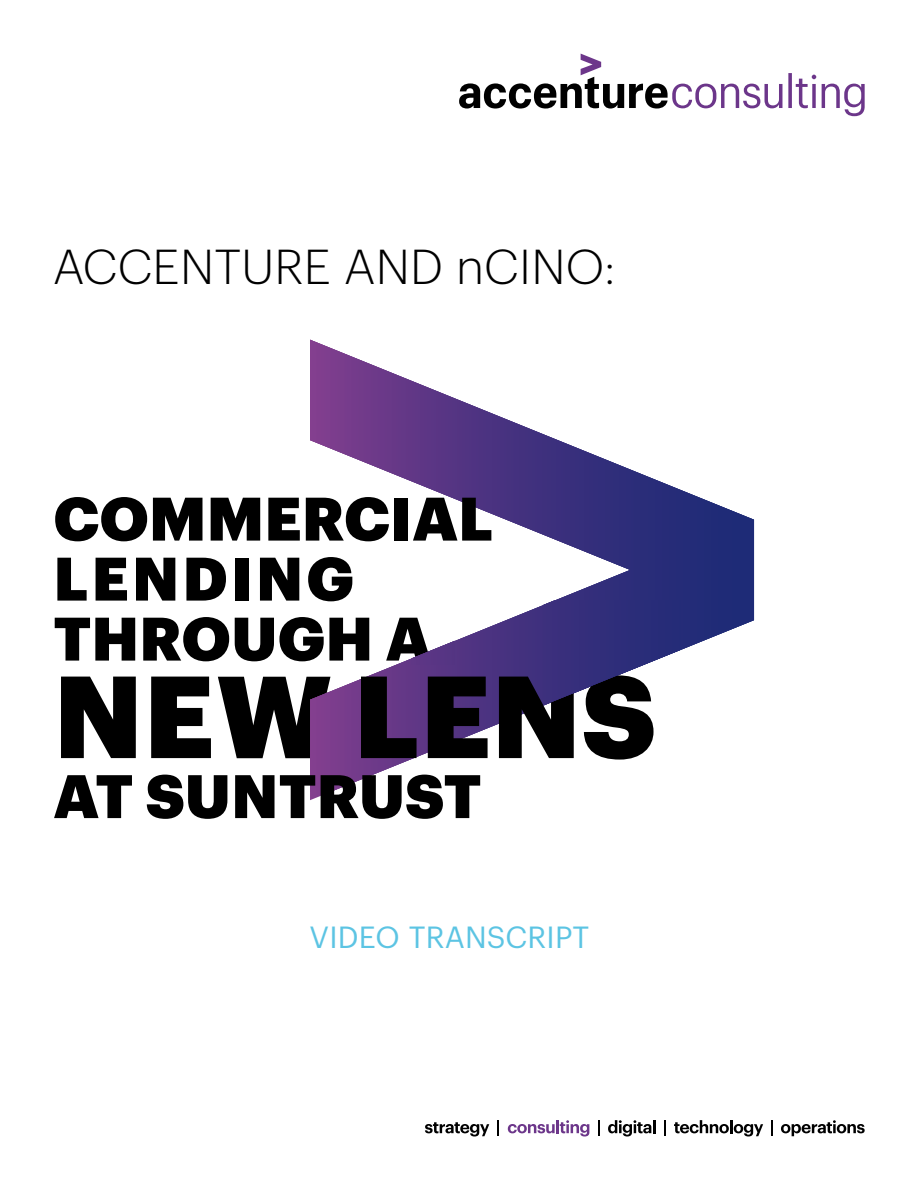
<style>
.page{position:relative;width:918px;height:1188px;background:#fff}
.page>*{position:absolute;margin:0;border:0;box-sizing:border-box;transform-origin:0 0}
.t1{font:900 114px "Graphik";letter-spacing:.005em;color:#000}
.t2{font:900 60px/60px "Graphik";letter-spacing:.005em;color:#000}
.t3{font:300 48px "Graphik";letter-spacing:.005em;color:#000}
.t4{font:30px "Graphik";letter-spacing:.005em;color:#5cc4e3}
</style>
<div class="page">
<svg style="left:459px;top:54px;width:406px;height:62px"></svg>
<svg style="left:425px;top:1122px;width:64px;height:15px"></svg>
<svg style="left:497px;top:1120px;width:2px;height:16px"></svg>
<svg style="left:508px;top:1120px;width:81px;height:17px"></svg>
<svg style="left:598px;top:1120px;width:2px;height:16px"></svg>
<svg style="left:608px;top:1120px;width:48px;height:17px"></svg>
<svg style="left:665px;top:1120px;width:1px;height:16px"></svg>
<svg style="left:674px;top:1120px;width:89px;height:17px"></svg>
<svg style="left:771px;top:1120px;width:1px;height:16px"></svg>
<svg style="left:781px;top:1120px;width:84px;height:16px"></svg>
<svg style="left:310px;top:340px;width:444px;height:452px"></svg>
<svg style="left:543px;top:601px;width:137px;height:104px"></svg>
<svg style="left:412px;top:641px;width:43px;height:23px"></svg>
<p class="t3" style="left:53px;top:231px;width:564px">ACCENTURE AND nCINO:</p>
<p class="t2" style="left:54px;top:483px;width:441px">COMMERCIAL<br>LENDING<br>THROUGH A</p>
<h1 class="t1" style="left:54px;top:628px;width:604px">NE LENS</h1>
<p class="t2" style="left:54px;top:761px;width:429px">AT SUNTRUST</p>
<h1 class="t1" style="left:217px;top:628px;width:117px">W</h1>
<p class="t4" style="left:310px;top:914px;width:281px">VIDEO TRANSCRIPT</p>
</div>
